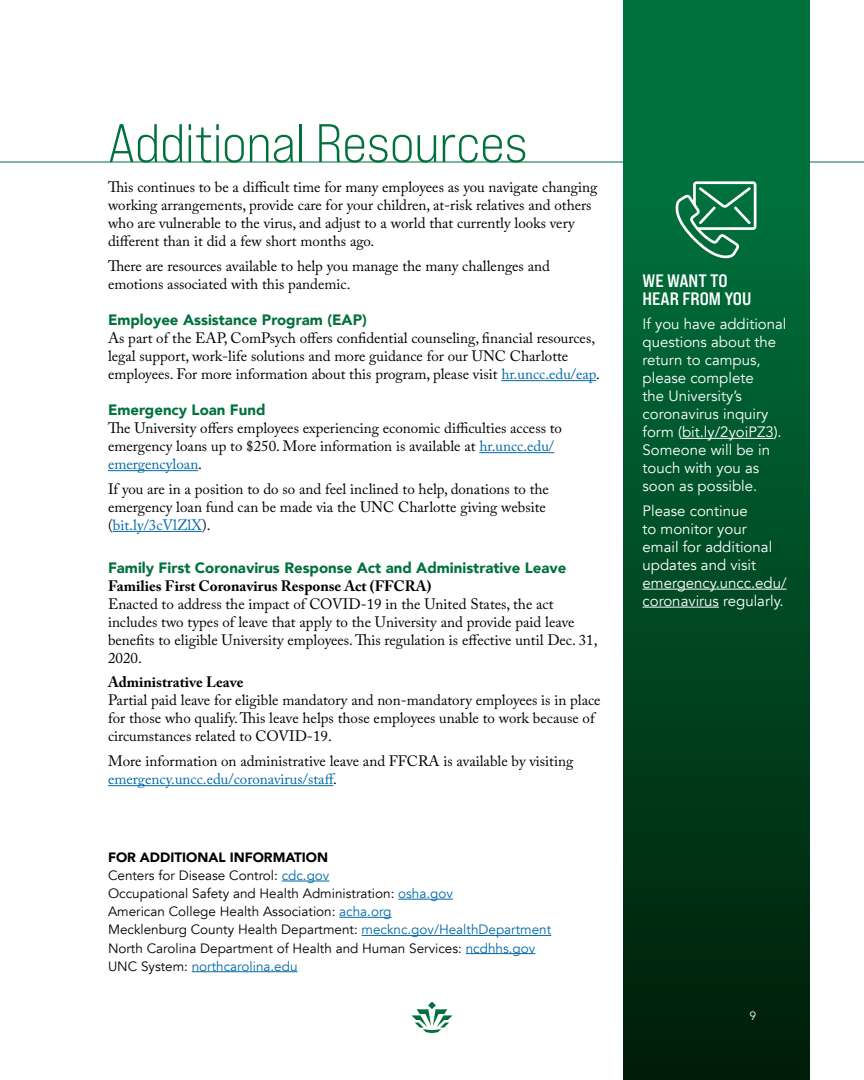
<style>
.page{position:relative;width:864px;height:1080px;background:#fff}
.page>*{position:absolute;margin:0;border:0;box-sizing:border-box;transform-origin:0 0}
.t1{font:54px "Bebas Neue Pro Exp Bk";letter-spacing:-.01em;color:#00713d}
.t2{font:18px/18px "Bebas Neue Pro Exp Bd";color:#fff}
.t3{font:15px/18px "Adobe Caslon Pro";color:#000}
.t4{font:15px/18px "Avenir";color:#fff}
.t5{font:900 15px "Avenir";color:#00713d}
.t6{font:700 15px "Adobe Caslon Pro";color:#000}
.t7{font:13.5px/18.1px "Avenir";color:#000}
.t8{font:300 12px "Avenir";color:#fff}
.s1{color:#0069a7}
.s2{font-weight:900}
</style>
<div class="page">
<svg style="left:411px;top:1002px;width:42px;height:31px"></svg>
<div style="left:623px;top:0;width:186px;height:1080px;background:#00713d"></div>
<div style="left:623px;top:194px;width:186px;height:886px;background:linear-gradient(to bottom,#00703c,#001d07)"></div>
<hr style="left:0;top:162px;width:864px;height:1px;background:#00713d">
<hr style="left:501px;top:380px;width:95px;height:1px;background:#0069a7">
<hr style="left:479px;top:452px;width:75px;height:1px;background:#0069a7">
<hr style="left:108px;top:470px;width:90px;height:1px;background:#0069a7">
<hr style="left:113px;top:531px;width:89px;height:1px;background:#0069a7">
<hr style="left:108px;top:785px;width:225px;height:1px;background:#0069a7">
<hr style="left:282px;top:881px;width:48px;height:1px;background:#0069a7">
<hr style="left:398px;top:899px;width:55px;height:1px;background:#0069a7">
<hr style="left:339px;top:917px;width:53px;height:1px;background:#0069a7">
<hr style="left:362px;top:935px;width:189px;height:1px;background:#0069a7">
<hr style="left:466px;top:953px;width:69px;height:1px;background:#0069a7">
<hr style="left:192px;top:971px;width:106px;height:1px;background:#0069a7">
<hr style="left:682px;top:438px;width:92px;height:1px;background:#fff">
<hr style="left:643px;top:589px;width:144px;height:1px;background:#fff">
<hr style="left:643px;top:607px;width:76px;height:1px;background:#fff">
<svg style="left:674px;top:181px;width:82px;height:77px"></svg>
<h1 class="t1" style="left:108px;top:110px;width:421px">Additional Resources</h1>
<p class="t3" style="left:108px;top:178px;width:491px">This continues to be a difficult time for many employees as you navigate changing working arrangements, provide care for your children, at-risk relatives and others who are vulnerable to the virus, and adjust to a world that currently looks very different than it did a few short months ago.</p>
<p class="t3" style="left:108px;top:257px;width:443px">There are resources available to help you manage the many challenges and emotions associated with this pandemic.</p>
<p class="t5" style="left:108px;top:307px;width:260px">Employee Assistance Program (EAP)</p>
<p class="t3" style="left:108px;top:329px;width:494px">As part of the EAP, ComPsych offers confidential counseling, financial resources, legal support, work-life solutions and more guidance for our UNC Charlotte employees. For more information about this program, please visit <span class="s1">hr.uncc.edu/eap</span>.</p>
<p class="t5" style="left:108px;top:397px;width:159px">Emergency Loan Fund</p>
<p class="t3" style="left:108px;top:419px;width:456px">The University offers employees experiencing economic difficulties access to emergency loans up to $250. More information is available at <span class="s1">hr.uncc.edu/ emergencyloan</span>.</p>
<p class="t3" style="left:108px;top:480px;width:443px">If you are in a position to do so and feel inclined to help, donations to the emergency loan fund can be made via the UNC Charlotte giving website (<span class="s1">bit.ly/3cVlZlX</span>).</p>
<p class="t5" style="left:108px;top:555px;width:460px">Family First Coronavirus Response Act and Administrative Leave</p>
<p class="t6" style="left:108px;top:577px;width:325px">Families First Coronavirus Response Act (FFCRA)</p>
<p class="t3" style="left:108px;top:594px;width:491px">Enacted to address the impact of COVID-19 in the United States, the act includes two types of leave that apply to the University and provide paid leave benefits to eligible University employees. This regulation is effective until Dec. 31, 2020.</p>
<p class="t6" style="left:108px;top:673px;width:137px">Administrative Leave</p>
<p class="t3" style="left:108px;top:691px;width:494px">Partial paid leave for eligible mandatory and non-mandatory employees is in place for those who qualify. This leave helps those employees unable to work because of circumstances related to COVID-19.</p>
<p class="t3" style="left:108px;top:752px;width:467px">More information on administrative leave and FFCRA is available by visiting <span class="s1">emergency.uncc.edu/coronavirus/staff</span>.</p>
<p class="t7" style="left:108px;top:848px;width:445px"><span class="s2">FOR ADDITIONAL INFORMATION<br></span>Centers for Disease Control: <span class="s1">cdc.gov<br></span>Occupational Safety and Health Administration: <span class="s1">osha.gov<br></span>American College Health Association: <span class="s1">acha.org<br></span>Mecklenburg County Health Department: <span class="s1">mecknc.gov/HealthDepartment </span>North Carolina Department of Health and Human Services: <span class="s1">ncdhhs.gov </span>UNC System: <span class="s1">northcarolina.edu</span></p>
<p class="t2" style="left:643px;top:271px;width:110px">WE WANT TO<br>HEAR FROM YOU</p>
<p class="t4" style="left:643px;top:315px;width:145px">If you have additional questions about the return to campus, please complete<br>the University’s coronavirus inquiry form (bit.ly/2yoiPZ3).<br>Someone will be in touch with you as soon as possible.</p>
<p class="t4" style="left:643px;top:502px;width:145px">Please continue<br>to monitor your email for additional updates and visit emergency.uncc.edu/ coronavirus regularly.</p>
<p class="t8" style="left:750px;top:1008px;width:8px">9</p>
</div>
